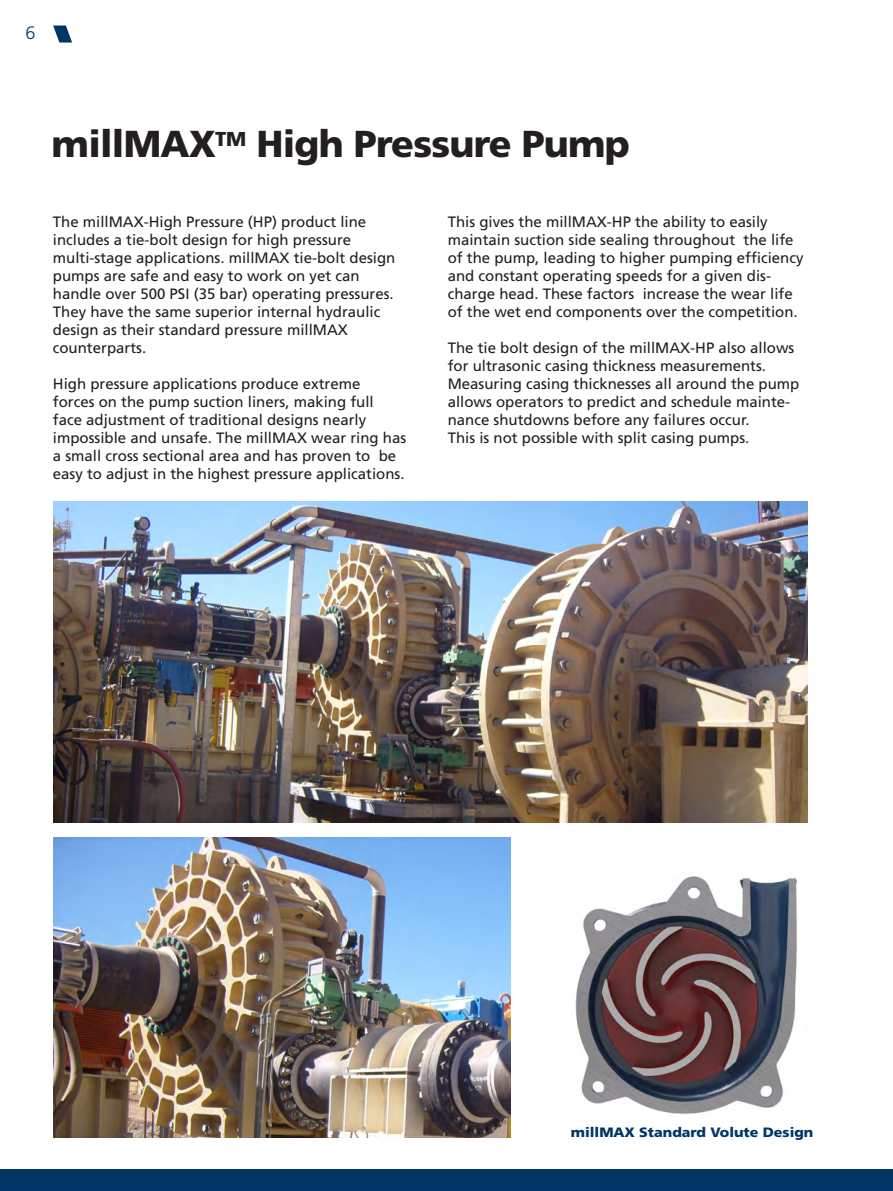
<style>
.page{position:relative;width:893px;height:1191px;background:#fff}
.page>*{position:absolute;margin:0;border:0;box-sizing:border-box;transform-origin:0 0}
.t1{font:900 37.5px "Frutiger";letter-spacing:-.02em;color:#231f20}
.t2{font:300 18px "Frutiger";color:#003566}
.t3{font:15px/18px "Frutiger";color:#231f20}
.t4{font:900 13.5px "Frutiger";color:#003566;scale:1.05 1}
</style>
<div class="page">
<div style="left:0;top:1169px;width:893px;height:22px;background:#003566"></div>
<svg style="left:53px;top:26px;width:19px;height:17px"></svg>
<img style="left:575px;top:876px;width:223px;height:238px">
<img style="left:53px;top:838px;width:457px;height:299px">
<img style="left:53px;top:501px;width:755px;height:321px">
<p class="t2" style="left:26px;top:23px;width:12px">6</p>
<h1 class="t1" style="left:52px;top:121px;width:580px">millMAX<sup>TM</sup> High Pressure Pump</h1>
<p class="t3" style="left:53px;top:213px;width:344px">The millMAX-High Pressure (HP) product line includes a tie-bolt design for high pressure multi-stage applications. millMAX tie-bolt design pumps are safe and easy to work on yet can handle over 500 PSI (35 bar) operating pressures.<br>They have the same superior internal hydraulic design as their standard pressure millMAX counterparts.</p>
<p class="t3" style="left:53px;top:375px;width:355px">High pressure applications produce extreme<br>forces on the pump suction liners, making full face adjustment of traditional designs nearly impossible and unsafe. The millMAX wear ring has a small cross sectional area and has proven to be easy to adjust in the highest pressure applications.</p>
<p class="t3" style="left:448px;top:213px;width:357px">This gives the millMAX-HP the ability to easily maintain suction side sealing throughout the life of the pump, leading to higher pumping efficiency and constant operating speeds for a given dis&shy;charge head. These factors increase the wear life of the wet end components over the competition.</p>
<p class="t3" style="left:448px;top:339px;width:353px">The tie bolt design of the millMAX-HP also allows for ultrasonic casing thickness measurements.<br>Measuring casing thicknesses all around the pump allows operators to predict and schedule mainte&shy;nance shutdowns before any failures occur.<br>This is not possible with split casing pumps.</p>
<p class="t4" style="left:571px;top:1124px;width:232px">millMAX Standard Volute Design</p>
</div>
